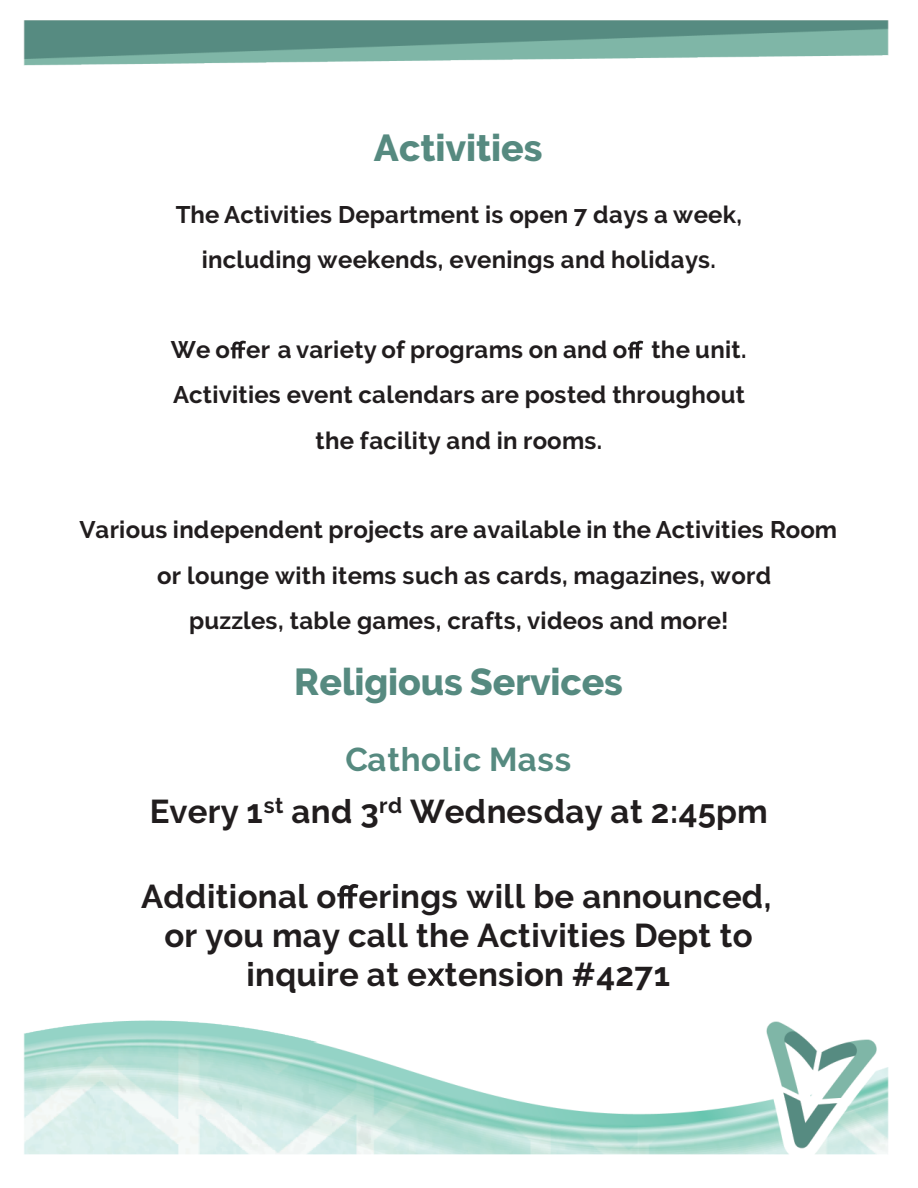
<style>
.page{position:relative;width:918px;height:1188px;background:#fff}
.page>*{position:absolute;margin:0;border:0;box-sizing:border-box;transform-origin:0 0}
.t1{font:800 37.5px "Raleway";color:#568a80}
.t2{font:700 33px/38.7px "Raleway";letter-spacing:.01em;color:#211d1e;text-align:center}
.t3{font:700 24px/45.2px "Raleway";letter-spacing:.01em;color:#211d1e;text-align:center}
.s1{color:#568a80}
</style>
<div class="page">
<img style="left:23px;top:20px;width:866px;height:1135px">
<svg style="left:231px;top:341px;width:15px;height:17px"></svg>
<svg style="left:628px;top:341px;width:15px;height:17px"></svg>
<h1 class="t1" style="left:374px;top:126px;width:170px">Activities</h1>
<p class="t3" style="left:176px;top:192px;width:568px">The Activities Department is open 7 days a week, including weekends, evenings and holidays.</p>
<p class="t3" style="left:171px;top:327px;width:577px">We o er a variety of programs on and o the unit.<br>Activities event calendars are posted throughout the facility and in rooms.</p>
<p class="t3" style="left:80px;top:507px;width:759px">Various independent projects are available in the Activities Room or lounge with items such as cards, magazines, word<br>puzzles, table games, crafts, videos and more!</p>
<h1 class="t1" style="left:294px;top:660px;width:330px">Religious Services</h1>
<h2 class="t2" style="left:150px;top:733px;width:619px;line-height:52.2px"><span class="s1">Catholic Mass<br></span>Every 1<sup>st</sup> and 3<sup>rd</sup> Wednesday at 2:45pm</h2>
<h2 class="t2" style="left:141px;top:877px;width:632px">Additional o erings will be announced, or you may call the Activities Dept to inquire at e tension #4271</h2>
</div>
